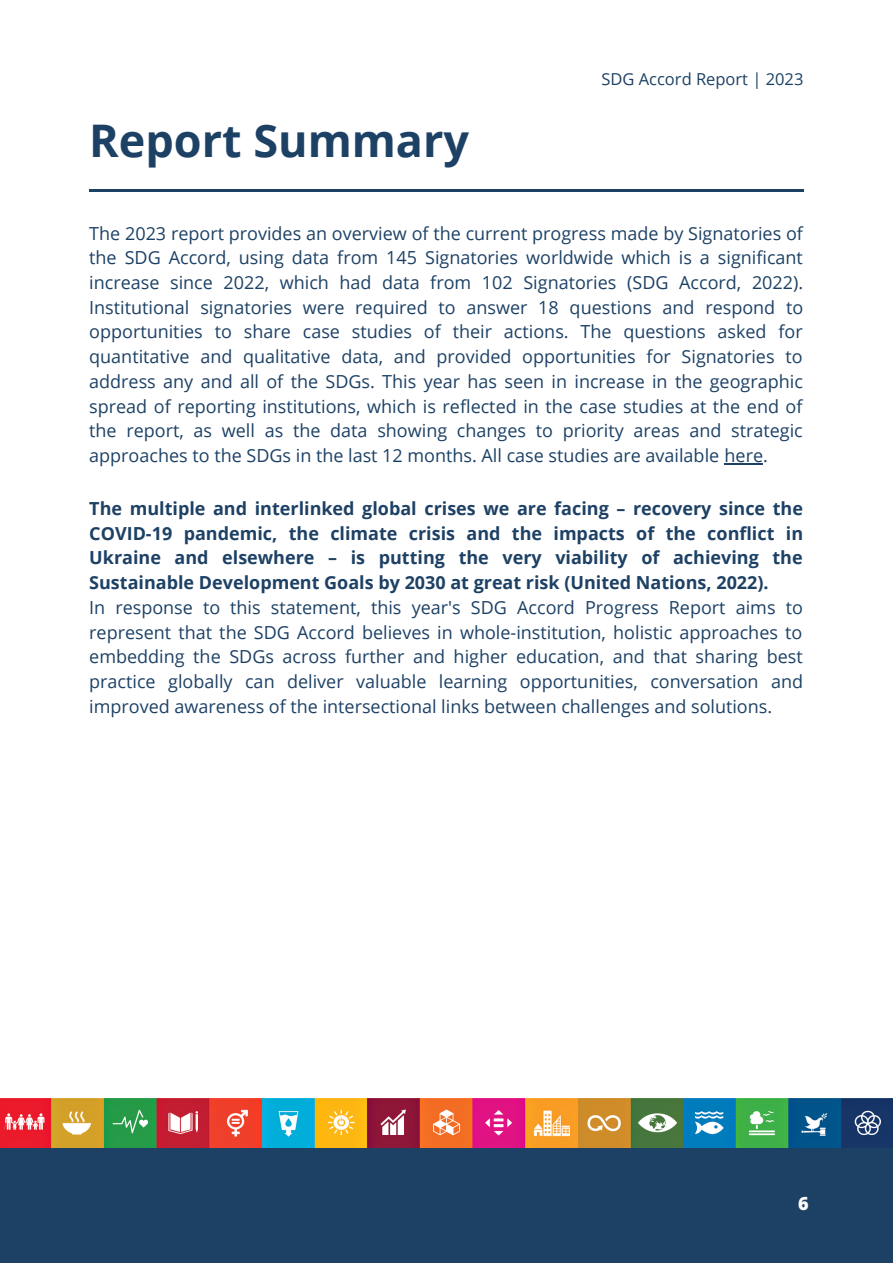
<style>
.page{position:relative;width:893px;height:1264px;background:#fff}
.page>*{position:absolute;margin:0;border:0;box-sizing:border-box;transform-origin:0 0}
.t1{font:700 45px "Open Sans";color:#1d4165}
.t2{font:18px/24.8px "Open Sans";color:#1d4165;text-align:justify}
.t3{font:700 18px/24.8px "Open Sans";color:#1d4165;text-align:justify}
.t4{font:800 18px "Open Sans";color:#fff}
.t5{font:16.5px "Open Sans";color:#1d4165}
</style>
<div class="page">
<hr style="left:724px;top:463px;width:39px;height:1px;background:#1d4165">
<div style="left:0;top:1143px;width:892px;height:119px;background:#1d4165"></div>
<hr style="left:89px;top:189px;width:714px;height:2px;background:#1d4165">
<img style="left:0;top:1098px;width:892px;height:48px">
<p class="t1" style="left:89px;top:108px;width:381px">Report Summary</p>
<p class="t5" style="left:601px;top:68px;width:203px">SDG Accord Report | 2023</p>
<p class="t2" style="left:89px;top:220px;width:715px">The 2023 report provides an overview of the current progress made by Signatories of the SDG Accord, using data from 145 Signatories worldwide which is a significant increase since 2022, which had data from 102 Signatories (SDG Accord, 2022).<br>Institutional signatories were required to answer 18 questions and respond to opportunities to share case studies of their actions. The questions asked for quantitative and qualitative data, and provided opportunities for Signatories to address any and all of the SDGs. This year has seen in increase in the geographic spread of reporting institutions, which is reflected in the case studies at the end of the report, as well as the data showing changes to priority areas and strategic approaches to the SDGs in the last 12 months. All case studies are available here.</p>
<p class="t3" style="left:89px;top:495px;width:715px">The multiple and interlinked global crises we are facing – recovery since the COVID-19 pandemic, the climate crisis and the impacts of the conflict in Ukraine and elsewhere – is putting the very viability of achieving the Sustainable Development Goals by 2030 at great risk (United Nations, 2022).</p>
<p class="t2" style="left:89px;top:594px;width:715px">In response to this statement, this year's SDG Accord Progress Report aims to represent that the SDG Accord believes in whole-institution, holistic approaches to embedding the SDGs across further and higher education, and that sharing best practice globally can deliver valuable learning opportunities, conversation and improved awareness of the intersectional links between challenges and solutions.</p>
<p class="t4" style="left:798px;top:1190px;width:12px">6</p>
</div>
